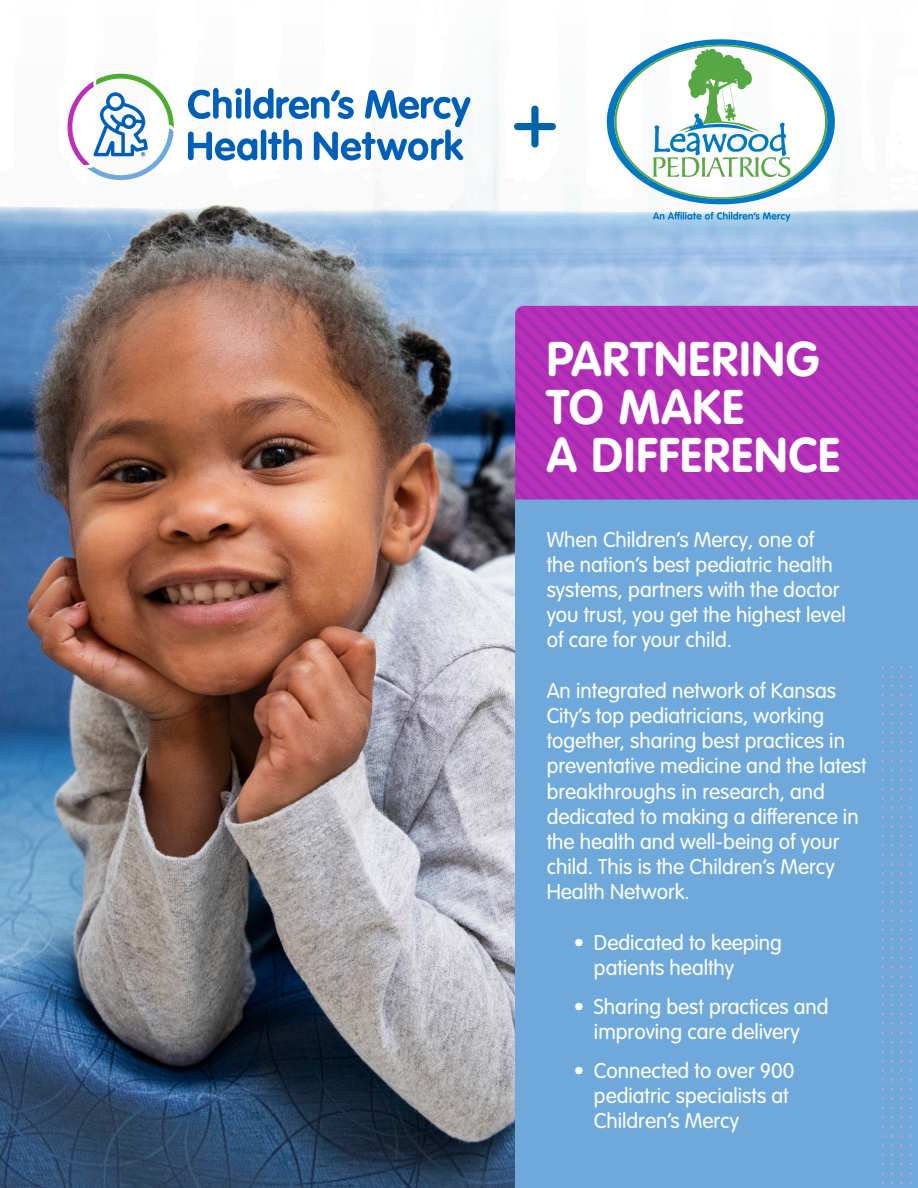
<style>
.page{position:relative;width:918px;height:1188px;background:#fff}
.page>*{position:absolute;margin:0;border:0;box-sizing:border-box;transform-origin:0 0}
.t1{font:500 79.35px "VAG Rounded Next";color:#0163a8}
.t2{font:700 48px/48px "VAG Rounded Next";letter-spacing:.02em;color:#fff}
.t3{font:21px/25.2px "VAG Rounded Next";color:#fff}
</style>
<div class="page">
<img style="left:0;top:73px;width:918px;height:1115px">
<div style="left:515px;top:500px;width:403px;height:688px;background:#6fa9db"></div>
<svg style="left:515px;top:308px;width:403px;height:192px;background:#b22eb6"></svg>
<svg style="left:881px;top:666px;width:31px;height:518px"></svg>
<svg style="left:653px;top:212px;width:137px;height:10px"></svg>
<svg style="left:607px;top:39px;width:228px;height:165px"></svg>
<svg style="left:68px;top:74px;width:106px;height:106px"></svg>
<svg style="left:188px;top:88px;width:282px;height:73px"></svg>
<p class="t1" style="left:511px;top:72px;width:49px">+</p>
<p class="t2" style="left:547px;top:336px;width:295px">PARTNERING<br>TO MAKE<br>A DIFFERENCE</p>
<p class="t3" style="left:547px;top:527px;width:301px">When Children’s Mercy, one of the nation’s best pediatric health systems, partners with the doctor you trust, you get the highest level of care for your child.</p>
<p class="t3" style="left:547px;top:678px;width:322px">An integrated network of Kansas<br>City’s top pediatricians, working together, sharing best practices in preventative medicine and the latest breakthroughs in research, and dedicated to making a difference in the health and well-being of your child. This is the Children’s Mercy<br>Health Network.</p>
<p class="t3" style="left:594px;top:930px;width:190px;text-indent:-20px">• Dedicated to keeping patients healthy</p>
<p class="t3" style="left:574px;top:994px;width:257px;text-align:center">• Sharing best practices and improving care delivery</p>
<p class="t3" style="left:594px;top:1058px;width:202px;text-indent:-20px">• Connected to over 900 pediatric specialists at<br>Children’s Mercy</p>
</div>
